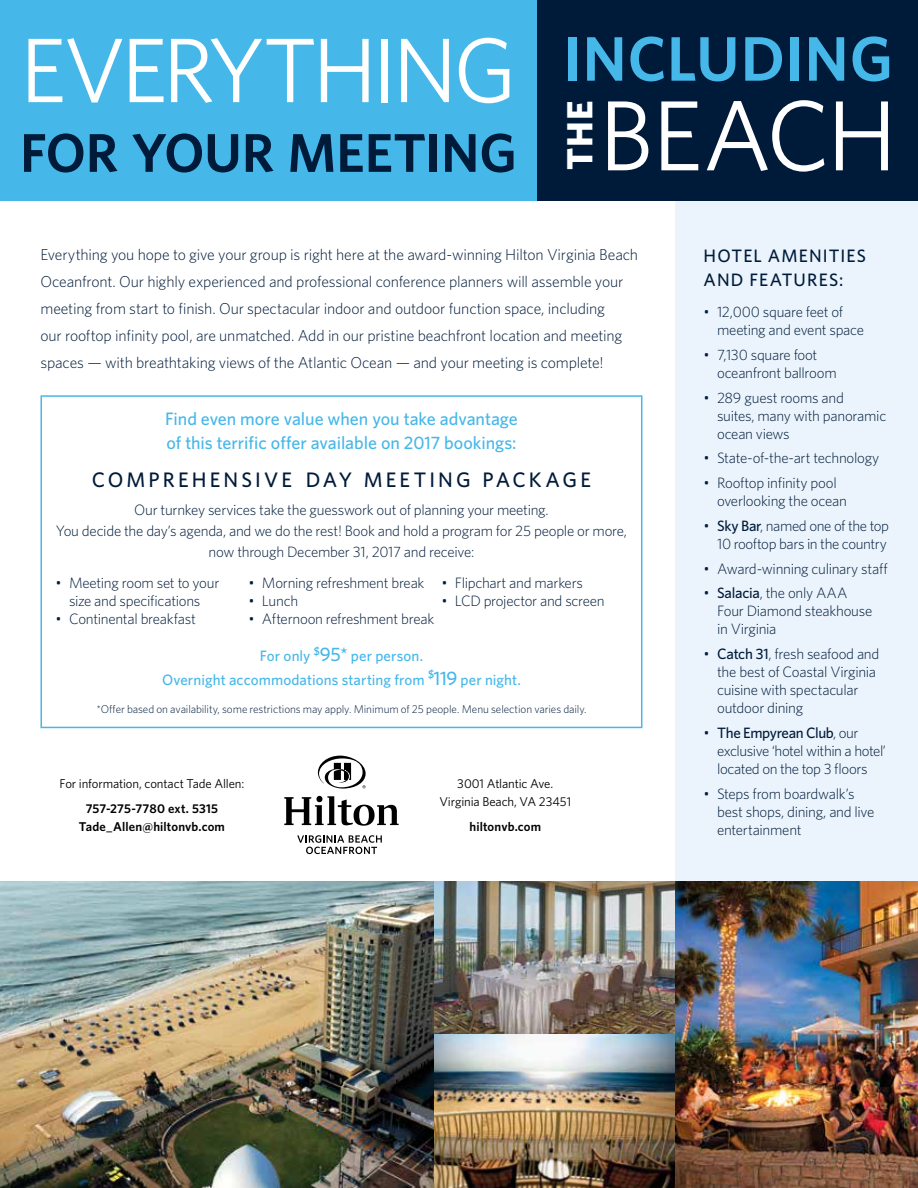
<style>
.page{position:relative;width:918px;height:1188px;background:#fff}
.page>*{position:absolute;margin:0;border:0;box-sizing:border-box;transform-origin:0 0}
.t1{font:99.75px "Whitney";letter-spacing:-.02em;color:#fff}
.t2{font:91.65px "Whitney";letter-spacing:-.05em;color:#fff}
.t3{font:600 63px "Whitney";letter-spacing:.01em;color:#45b7e9}
.t4{font:600 54.6px "Whitney";letter-spacing:-.005em;color:#001b3a}
.t5{font:700 36.45px "Whitney";color:#fff}
.t6{font:500 21px "Whitney";letter-spacing:.145em;color:#001b3a}
.t7{font:500 18px/24px "Whitney";letter-spacing:-.005em;color:#45b7e9}
.t8{font:500 18px/24px "Whitney";letter-spacing:.065em;color:#001b3a}
.t9{font:300 15.75px/27px "Whitney";letter-spacing:-.01em;color:#001b3a}
.t10{font:300 15px/18px "Whitney";letter-spacing:-.02em;color:#001b3a}
.t11{font:500 15px/23.4px "Whitney";letter-spacing:.005em;color:#45b7e9;text-align:center}
.t12{font:12.75px/18px "Whitney";letter-spacing:-.01em;color:#000;text-align:center}
.t13{font:600 12.75px/18px "Whitney";letter-spacing:.01em;color:#000;text-align:center}
.t14{font:300 11.25px "Whitney";letter-spacing:-.005em;color:#001b3a}
.s1{font-size:19.5px}
.s2{font-weight:500}
</style>
<div class="page">
<img style="left:0;top:881px;width:918px;height:307px">
<div style="left:676px;top:201px;width:242px;height:680px;background:#ebf4fc"></div>
<div style="left:537px;top:0;width:381px;height:201px;background:#001b3a"></div>
<div style="left:0;top:0;width:537px;height:201px;background:#45b7e9"></div>
<svg style="left:318px;top:756px;width:48px;height:33px"></svg>
<svg style="left:284px;top:796px;width:115px;height:30px"></svg>
<svg style="left:297px;top:835px;width:85px;height:19px"></svg>
<div style="left:40px;top:395px;width:602px;height:333px;border:2px solid #45b7e9"></div>
<h2 class="t2" style="left:20px;top:9px;width:498px">EVERYTHING</h2>
<h3 class="t4" style="left:20px;top:117px;width:498px">FOR YOUR MEETING</h3>
<h3 class="t3" style="left:564px;top:17px;width:331px">INCLUDING</h3>
<h3 class="t5" style="left:556px;top:170px;width:71px;rotate:-90deg">THE</h3>
<h1 class="t1" style="left:599px;top:69px;width:300px">BEACH</h1>
<p class="t9" style="left:40px;top:240px;width:599px">Everything you hope to give your group is right here at the award-winning Hilton Virginia Beach Oceanfront. Our highly experienced and professional conference planners will assemble your meeting from start to finish. Our spectacular indoor and outdoor function space, including<br>our rooftop infinity pool, are unmatched. Add in our pristine beachfront location and meeting spaces — with breathtaking views of the Atlantic Ocean — and your meeting is complete!</p>
<p class="t7" style="left:165px;top:407px;width:354px">Find even more value when you take advantage of this terrific offer available on 2017 bookings:</p>
<h3 class="t6" style="left:92px;top:466px;width:501px">COMPREHENSIVE DAY MEETING PACKAGE</h3>
<p class="t10" style="left:56px;top:499px;width:573px;line-height:21px;text-align:center">Our turnkey services take the guesswork out of planning your meeting.<br>You decide the day’s agenda, and we do the rest! Book and hold a program for 25 people or more, now through December 31, 2017 and receive:</p>
<p class="t10" style="left:56px;top:574px;width:165px;text-align:center">• Meeting room set to your size and specifications</p>
<p class="t10" style="left:56px;top:610px;width:142px">• Continental breakfast</p>
<p class="t10" style="left:441px;top:574px;width:143px">• Flipchart and markers</p>
<p class="t10" style="left:441px;top:592px;width:165px">• LCD projector and screen</p>
<p class="t11" style="left:162px;top:644px;width:360px">For only <sup>$</sup><span class="s1">95*</span> per person.<br>Overnight accommodations starting from <sup>$</sup><span class="s1">119</span> per night.</p>
<p class="t14" style="left:96px;top:701px;width:492px">*Offer based on availability, some restrictions may apply. Minimum of 25 people. Menu selection varies daily.</p>
<p class="t10" style="left:248px;top:574px;width:177px">• Morning refreshment break</p>
<p class="t10" style="left:248px;top:592px;width:51px">• Lunch</p>
<p class="t10" style="left:248px;top:610px;width:187px">• Afternoon refreshment break</p>
<p class="t12" style="left:60px;top:775px;width:186px">For information, contact Tade Allen:</p>
<p class="t13" style="left:79px;top:799px;width:147px">757-275-7780 ext. 5315<br>Tade_Allen@hiltonvb.com</p>
<p class="t12" style="left:439px;top:775px;width:133px">3001 Atlantic Ave.<br>Virginia Beach, VA 23451</p>
<p class="t13" style="left:470px;top:817px;width:73px">hiltonvb.com</p>
<p class="t8" style="left:704px;top:243px;width:164px">HOTEL AMENITIES<br>AND FEATURES:</p>
<p class="t10" style="left:717px;top:303px;width:149px;text-indent:-14px">• 12,000 square feet of meeting and event space</p>
<p class="t10" style="left:717px;top:345px;width:121px;text-indent:-14px">• 7,130 square foot oceanfront ballroom</p>
<p class="t10" style="left:717px;top:388px;width:171px;text-indent:-14px">• 289 guest rooms and<br>suites, many with panoramic ocean views</p>
<p class="t10" style="left:704px;top:449px;width:177px">• State-of-the-art technology</p>
<p class="t10" style="left:717px;top:474px;width:131px;text-indent:-14px">• Rooftop infinity pool overlooking the ocean</p>
<p class="t10" style="left:704px;top:516px;width:187px;text-align:right">• <span class="s2">Sky Bar</span>, named one of the top<br>10 rooftop bars in the country</p>
<p class="t10" style="left:704px;top:559px;width:186px">• Award-winning culinary staff</p>
<p class="t10" style="left:717px;top:584px;width:157px;text-indent:-14px">• <span class="s2">Salacia</span>, the only AAA<br>Four Diamond steakhouse in Virginia</p>
<p class="t10" style="left:717px;top:645px;width:164px;text-indent:-14px">• <span class="s2">Catch 31</span>, fresh seafood and the best of Coastal Virginia cuisine with spectacular outdoor dining</p>
<p class="t10" style="left:717px;top:723px;width:171px;text-indent:-13px">• <span class="s2">The Empyrean Club</span>, our exclusive ‘hotel within a hotel’ located on the top 3 floors</p>
<p class="t10" style="left:717px;top:784px;width:159px;text-indent:-14px">• Steps from boardwalk’s best shops, dining, and live entertainment</p>
</div>
